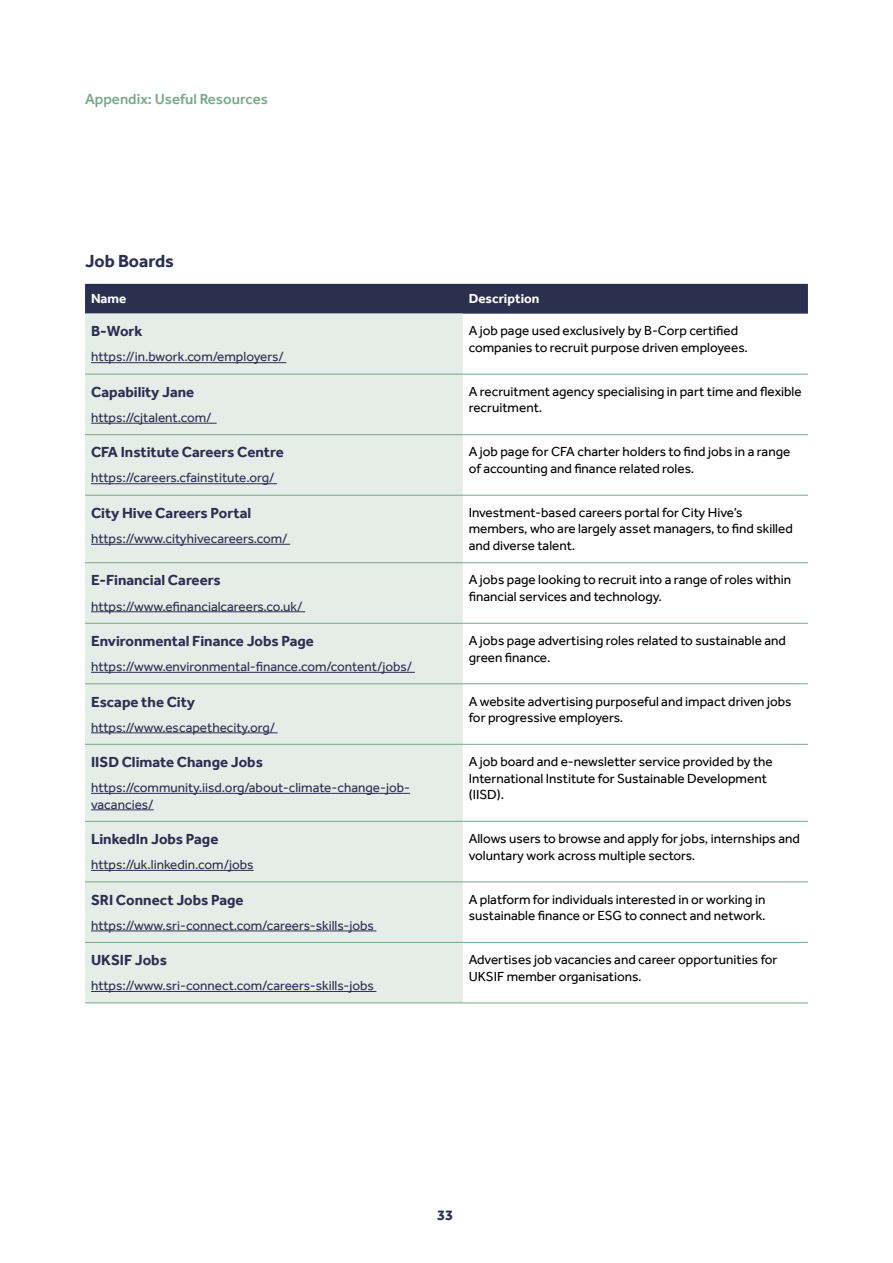
<style>
.page{position:relative;width:893px;height:1263px;background:#fff}
.page>*{position:absolute;margin:0;border:0;box-sizing:border-box;transform-origin:0 0}
.Sub_1{font:700 18px "Effra";color:#2b2f50}
.Table_9_11{font:700 15px "Effra";color:#2b2f50}
.Continuation_header{font:500 15px "Effra";color:#77a88c}
.Table_9_11-2{font:13.5px/16.5px "Effra";color:#000}
.Table_9_11-3{font:13.5px/16.5px "Effra";color:#2b2f50}
.Table_9_11-4{font:700 13.5px "Effra";color:#fff}
</style>
<div class="page">
<div style="left:85px;top:284px;width:723px;height:30px;background:#2b2f50"></div>
<div style="left:85px;top:314px;width:378px;height:688px;background:#e5ede8"></div>
<hr style="left:85px;top:374px;width:378px;height:1px;background:#77a88c">
<hr style="left:463px;top:374px;width:345px;height:1px;background:#77a88c">
<hr style="left:85px;top:434px;width:378px;height:1px;background:#77a88c">
<hr style="left:463px;top:434px;width:345px;height:1px;background:#77a88c">
<hr style="left:85px;top:495px;width:378px;height:1px;background:#77a88c">
<hr style="left:463px;top:495px;width:345px;height:1px;background:#77a88c">
<hr style="left:85px;top:562px;width:378px;height:1px;background:#77a88c">
<hr style="left:463px;top:562px;width:345px;height:1px;background:#77a88c">
<hr style="left:85px;top:623px;width:378px;height:1px;background:#77a88c">
<hr style="left:463px;top:623px;width:345px;height:1px;background:#77a88c">
<hr style="left:85px;top:683px;width:378px;height:1px;background:#77a88c">
<hr style="left:463px;top:683px;width:345px;height:1px;background:#77a88c">
<hr style="left:85px;top:744px;width:378px;height:1px;background:#77a88c">
<hr style="left:463px;top:744px;width:345px;height:1px;background:#77a88c">
<hr style="left:85px;top:821px;width:378px;height:1px;background:#77a88c">
<hr style="left:463px;top:821px;width:345px;height:1px;background:#77a88c">
<hr style="left:85px;top:881px;width:378px;height:1px;background:#77a88c">
<hr style="left:463px;top:881px;width:345px;height:1px;background:#77a88c">
<hr style="left:85px;top:942px;width:378px;height:1px;background:#77a88c">
<hr style="left:463px;top:942px;width:345px;height:1px;background:#77a88c">
<hr style="left:85px;top:1002px;width:378px;height:1px;background:#77a88c">
<hr style="left:463px;top:1002px;width:345px;height:1px;background:#77a88c">
<hr style="left:91px;top:362px;width:195px;height:1px;background:#2b2f50">
<hr style="left:91px;top:423px;width:126px;height:1px;background:#2b2f50">
<hr style="left:91px;top:483px;width:186px;height:1px;background:#2b2f50">
<hr style="left:91px;top:544px;width:199px;height:1px;background:#2b2f50">
<hr style="left:91px;top:611px;width:214px;height:1px;background:#2b2f50">
<hr style="left:91px;top:672px;width:324px;height:1px;background:#2b2f50">
<hr style="left:91px;top:732px;width:187px;height:1px;background:#2b2f50">
<hr style="left:91px;top:793px;width:319px;height:1px;background:#2b2f50">
<hr style="left:91px;top:809px;width:63px;height:1px;background:#2b2f50">
<hr style="left:91px;top:870px;width:163px;height:1px;background:#2b2f50">
<hr style="left:91px;top:930px;width:285px;height:1px;background:#2b2f50">
<hr style="left:91px;top:991px;width:285px;height:1px;background:#2b2f50">
<p class="Continuation_header" style="left:85px;top:90px;width:184px">Appendix: Useful Resources</p>
<p class="Sub_1" style="left:85px;top:250px;width:90px">Job Boards</p>
<p class="Table_9_11-4" style="left:91px;top:291px;width:37px">Name</p>
<p class="Table_9_11-4" style="left:469px;top:291px;width:72px">Description</p>
<p class="Table_9_11" style="left:91px;top:322px;width:53px">B-Work</p>
<p class="Table_9_11-3" style="left:91px;top:348px;width:194px">https://in.bwork.com/employers/</p>
<p class="Table_9_11-2" style="left:469px;top:322px;width:281px">A job page used exclusively by B-Corp certified companies to recruit purpose driven employees.</p>
<p class="Table_9_11" style="left:91px;top:383px;width:105px">Capability Jane</p>
<p class="Table_9_11-3" style="left:91px;top:409px;width:122px">https://cjtalent.com/</p>
<p class="Table_9_11-2" style="left:469px;top:383px;width:334px">A recruitment agency specialising in part time and flexible recruitment.</p>
<p class="Table_9_11" style="left:91px;top:443px;width:194px">CFA Institute Careers Centre</p>
<p class="Table_9_11-3" style="left:91px;top:469px;width:185px">https://careers.cfainstitute.org/</p>
<p class="Table_9_11-2" style="left:469px;top:443px;width:323px">A job page for CFA charter holders to find jobs in a range of accounting and finance related roles.</p>
<p class="Table_9_11" style="left:91px;top:504px;width:162px">City Hive Careers Portal</p>
<p class="Table_9_11-3" style="left:91px;top:530px;width:198px">https://www.cityhivecareers.com/</p>
<p class="Table_9_11-2" style="left:469px;top:504px;width:325px">Investment-based careers portal for City Hive’s members, who are largely asset managers, to find skilled and diverse talent.</p>
<p class="Table_9_11" style="left:91px;top:571px;width:131px">E-Financial Careers</p>
<p class="Table_9_11-3" style="left:91px;top:598px;width:213px">https://www.efinancialcareers.co.uk/</p>
<p class="Table_9_11-2" style="left:469px;top:572px;width:324px">A jobs page looking to recruit into a range of roles within financial services and technology.</p>
<p class="Table_9_11" style="left:91px;top:632px;width:224px">Environmental Finance Jobs Page</p>
<p class="Table_9_11-3" style="left:91px;top:658px;width:323px">https://www.environmental-finance.com/content/jobs/</p>
<p class="Table_9_11-2" style="left:469px;top:632px;width:319px">A jobs page advertising roles related to sustainable and green finance.</p>
<p class="Table_9_11" style="left:91px;top:693px;width:105px">Escape the City</p>
<p class="Table_9_11-3" style="left:91px;top:719px;width:186px">https://www.escapethecity.org/</p>
<p class="Table_9_11-2" style="left:469px;top:693px;width:324px">A website advertising purposeful and impact driven jobs for progressive employers.</p>
<p class="Table_9_11" style="left:91px;top:753px;width:173px">IISD Climate Change Jobs</p>
<p class="Table_9_11-3" style="left:91px;top:779px;width:321px">https://community.iisd.org/about-climate-change-job&shy;vacancies/</p>
<p class="Table_9_11-2" style="left:469px;top:753px;width:306px">A job board and e-newsletter service provided by the<br>International Institute for Sustainable Development (IISD).</p>
<p class="Table_9_11" style="left:91px;top:830px;width:129px">LinkedIn Jobs Page</p>
<p class="Table_9_11-3" style="left:91px;top:856px;width:164px">https://uk.linkedin.com/jobs</p>
<p class="Table_9_11-2" style="left:469px;top:830px;width:333px">Allows users to browse and apply forjobs, internships and voluntary work across multiple sectors.</p>
<p class="Table_9_11" style="left:91px;top:891px;width:154px">SRI Connect Jobs Page</p>
<p class="Table_9_11-3" style="left:91px;top:917px;width:284px">https://www.sri-connect.com/careers-skills-jobs</p>
<p class="Table_9_11-2" style="left:469px;top:891px;width:298px">A platform for individuals interested in or working in sustainable finance or ESG to connect and network.</p>
<p class="Table_9_11" style="left:91px;top:951px;width:77px">UKSIF Jobs</p>
<p class="Table_9_11-3" style="left:91px;top:977px;width:284px">https://www.sri-connect.com/careers-skills-jobs</p>
<p class="Table_9_11-2" style="left:469px;top:951px;width:310px">Advertises job vacancies and career opportunities for<br>UKSIF member organisations.</p>
<p class="Table_9_11" style="left:437px;top:1206px;width:18px">33</p>
</div>
